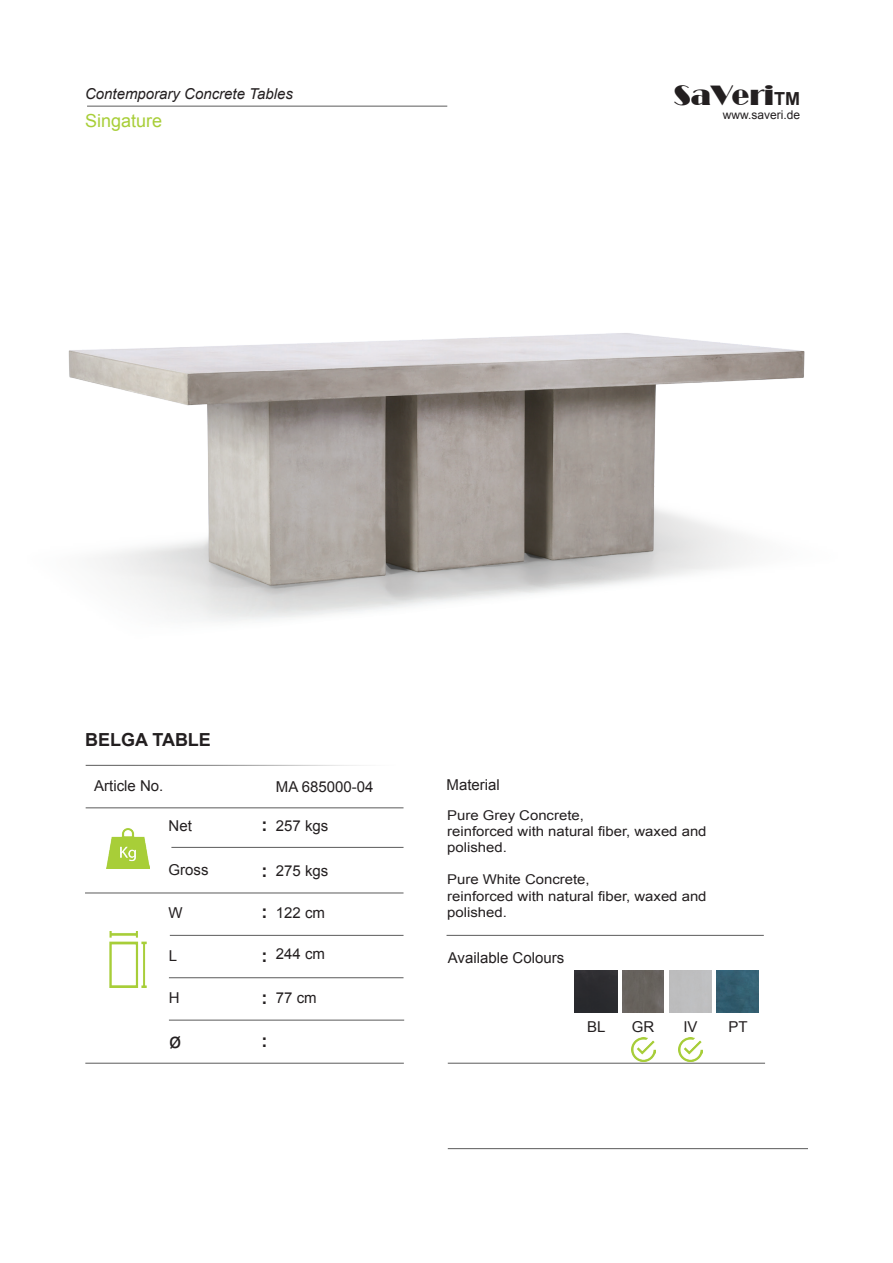
<style>
.page{position:relative;width:893px;height:1263px;background:#fff}
.page>*{position:absolute;margin:0;border:0;box-sizing:border-box;transform-origin:0 0}
.t1{font:27px "Broadway BT";color:#231f20}
.t2{font:21px "Arial";color:#231f20}
.t3{font:700 18px "Arial";color:#231f20}
.t4{font:18px "Arial";color:#a8ce38}
.t5{font:15px "Arial";color:#231f20}
.t6{font:italic 15px "Arial";color:#231f20}
.t7{font:13.5px/16.2px "Arial";color:#231f20;scale:1.1 1}
.t8{font:12px "Arial";color:#231f20}
.s1{font-family:"Arial";font-weight:700;font-size:18px}
</style>
<div class="page">
<hr style="left:448px;top:1148px;width:360px;height:1px;background:#5b5b5b">
<hr style="left:87px;top:106px;width:360px;height:1px;background:#5b5b5b">
<img style="left:107px;top:828px;width:43px;height:41px">
<img style="left:109px;top:932px;width:38px;height:56px">
<div style="left:574px;top:970px;width:43px;height:43px;background:#2b2b2f"></div>
<img style="left:68px;top:333px;width:737px;height:433px">
<hr style="left:86px;top:807px;width:317px;height:1px;background:#5b5b5b">
<hr style="left:85px;top:893px;width:318px;height:1px;background:#5b5b5b">
<hr style="left:170px;top:935px;width:233px;height:1px;background:#5b5b5b">
<hr style="left:169px;top:977px;width:234px;height:1px;background:#5b5b5b">
<hr style="left:169px;top:1020px;width:235px;height:1px;background:#5b5b5b">
<hr style="left:171px;top:847px;width:232px;height:1px;background:#5b5b5b">
<hr style="left:446px;top:935px;width:318px;height:1px;background:#5b5b5b">
<div style="left:622px;top:970px;width:42px;height:42px;background:#67635d"></div>
<img style="left:717px;top:970px;width:41px;height:42px">
<hr style="left:448px;top:1063px;width:317px;height:1px;background:#5b5b5b">
<img style="left:631px;top:1037px;width:24px;height:24px">
<img style="left:679px;top:1037px;width:24px;height:24px">
<hr style="left:85px;top:1063px;width:319px;height:1px;background:#5b5b5b">
<p class="t6" style="left:85px;top:84px;width:209px">Contemporary Concrete Tables</p>
<h3 class="t4" style="left:85px;top:108px;width:79px">Singature</h3>
<h1 class="t1" style="left:674px;top:78px;width:128px">SaVeri<span class="s1">TM</span></h1>
<p class="t8" style="left:723px;top:107px;width:79px">www.saveri.de</p>
<h3 class="t3" style="left:85px;top:728px;width:127px">BELGA TABLE</h3>
<p class="t5" style="left:94px;top:776px;width:71px">Article No.</p>
<p class="t5" style="left:169px;top:816px;width:25px">Net</p>
<p class="t5" style="left:169px;top:860px;width:42px">Gross</p>
<p class="t5" style="left:169px;top:903px;width:16px">W</p>
<p class="t5" style="left:169px;top:946px;width:10px">L</p>
<p class="t5" style="left:169px;top:988px;width:12px">H</p>
<h2 class="t2" style="left:169px;top:1027px;width:14px">ø</h2>
<p class="t5" style="left:276px;top:776px;width:99px">MA 685000-04</p>
<h3 class="t3" style="left:261px;top:813px;width:7px">:</h3>
<h3 class="t3" style="left:261px;top:858px;width:7px">:</h3>
<h3 class="t3" style="left:261px;top:899px;width:7px">:</h3>
<h3 class="t3" style="left:261px;top:944px;width:7px">:</h3>
<h3 class="t3" style="left:261px;top:986px;width:7px">:</h3>
<h3 class="t3" style="left:261px;top:1029px;width:7px">:</h3>
<p class="t5" style="left:276px;top:816px;width:54px">257 kgs</p>
<p class="t5" style="left:276px;top:861px;width:54px">275 kgs</p>
<p class="t5" style="left:276px;top:903px;width:51px">122 cm</p>
<p class="t5" style="left:276px;top:944px;width:51px">244 cm</p>
<p class="t5" style="left:276px;top:987px;width:42px">77 cm</p>
<p class="t5" style="left:447px;top:775px;width:55px">Material</p>
<p class="t7" style="left:447px;top:807px;width:237px">Pure Grey Concrete,<br>reinforced with natural fiber, waxed and polished.</p>
<p class="t7" style="left:447px;top:872px;width:237px">Pure White Concrete,<br>reinforced with natural fiber, waxed and polished.</p>
<p class="t5" style="left:448px;top:948px;width:118px">Available Colours</p>
<p class="t5" style="left:587px;top:1017px;width:20px">BL</p>
<p class="t5" style="left:632px;top:1017px;width:24px">GR</p>
<p class="t5" style="left:683px;top:1017px;width:16px">IV</p>
<p class="t5" style="left:728px;top:1017px;width:21px">PT</p>
</div>
